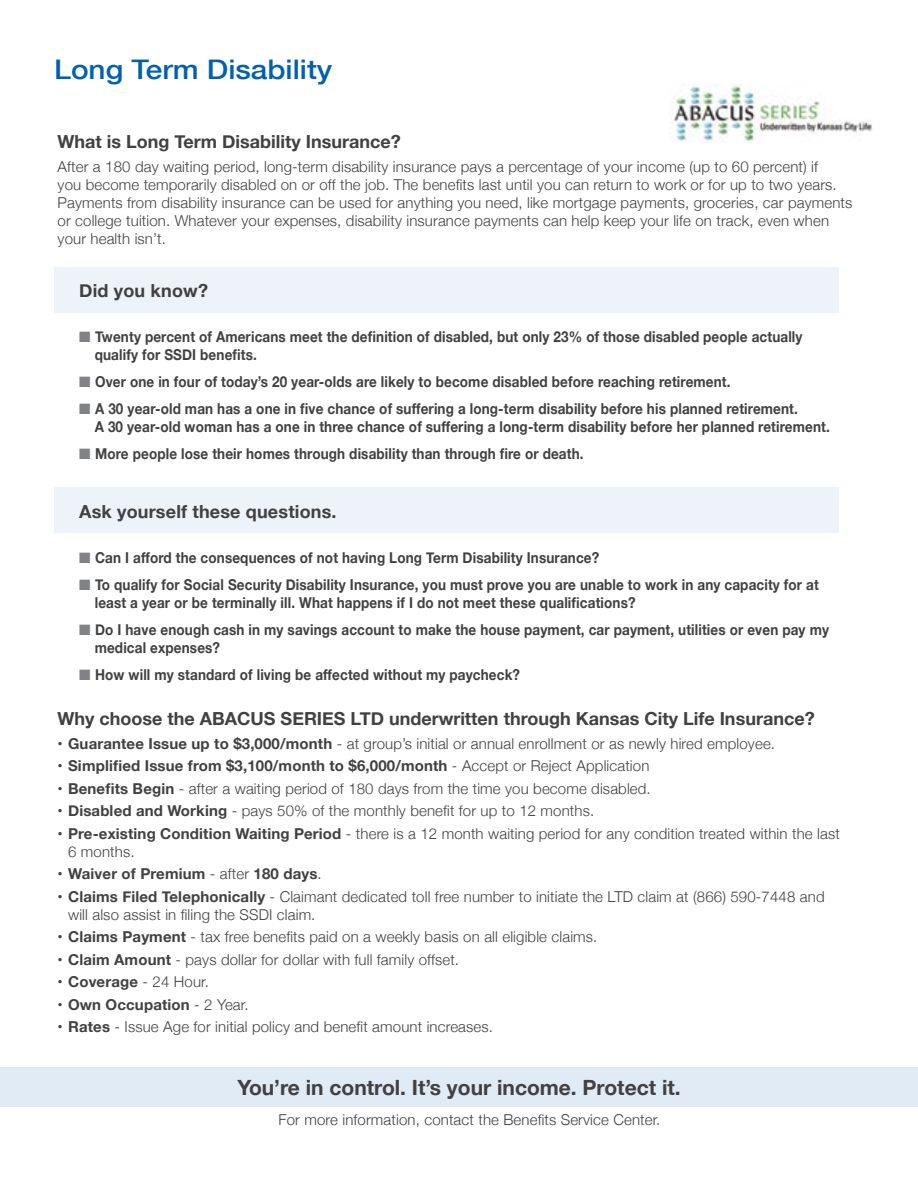
<style>
.page{position:relative;width:918px;height:1188px;background:#fff}
.page>*{position:absolute;margin:0;border:0;box-sizing:border-box;transform-origin:0 0}
.t1{font:500 27px "Helvetica Neue";color:#0061af;scale:1.1 1}
.t2{font:700 21px "Helvetica Neue";color:#414042}
.t3{font:700 18px "Helvetica Neue";color:#414042}
.t4{font:300 15px/18px "Helvetica Neue";letter-spacing:.01em;color:#414042}
.t5{font:700 15px/18px "Helvetica Neue";letter-spacing:.01em;color:#414042;scale:.9 1}
.t6{font:700 15px "Helvetica Neue";letter-spacing:.01em;color:#414042}
.s1{color:#808285}
.s2{font-weight:700}
.s3{font-weight:300}
</style>
<div class="page">
<div style="left:54px;top:267px;width:785px;height:45px;background:#eef3f9"></div>
<div style="left:54px;top:487px;width:785px;height:46px;background:#eef3f9"></div>
<div style="left:0;top:1067px;width:918px;height:39px;background:#e1ebf5"></div>
<img style="left:669px;top:84px;width:204px;height:59px">
<h1 class="t1" style="left:54px;top:48px;width:255px">Long Term Disability</h1>
<p class="t3" style="left:58px;top:128px;width:345px">What is Long Term Disability Insurance?</p>
<p class="t4" style="left:58px;top:157px;width:796px">After a 180 day waiting period, long-term disability insurance pays a percentage of your income (up to 60 percent) if<br>you become temporarily disabled on or off the job. The benefits last until you can return to work or for up to two years.<br>Payments from disability insurance can be used for anything you need, like mortgage payments, groceries, car payments or college tuition. Whatever your expenses, disability insurance payments can help keep your life on track, even when your health isn’t.</p>
<p class="t3" style="left:79px;top:276px;width:130px">Did you know?</p>
<p class="t5" style="left:95px;top:328px;width:788px;text-indent:-16px"><span class="s1">■</span> Twenty percent of Americans meet the definition of disabled, but only 23% of those disabled people actually qualify for SSDI benefits.</p>
<p class="t5" style="left:79px;top:373px;width:725px"><span class="s1">■</span> Over one in four of today’s 20 year-olds are likely to become disabled before reaching retirement.</p>
<p class="t5" style="left:95px;top:400px;width:818px;text-indent:-16px"><span class="s1">■</span> A 30 year-old man has a one in five chance of suffering a long-term disability before his planned retirement.<br>A 30 year-old woman has a one in three chance of suffering a long-term disability before her planned retirement.</p>
<p class="t5" style="left:79px;top:445px;width:562px"><span class="s1">■</span> More people lose their homes through disability than through fire or death.</p>
<p class="t3" style="left:79px;top:497px;width:259px">Ask yourself these questions.</p>
<p class="t5" style="left:79px;top:549px;width:579px"><span class="s1">■</span> Can I afford the consequences of not having Long Term Disability Insurance?</p>
<p class="t5" style="left:95px;top:576px;width:806px;text-indent:-16px"><span class="s1">■</span> To qualify for Social Security Disability Insurance, you must prove you are unable to work in any capacity for at least a year or be terminally ill. What happens if I do not meet these qualifications?</p>
<p class="t5" style="left:95px;top:621px;width:817px;text-indent:-16px"><span class="s1">■</span> Do I have enough cash in my savings account to make the house payment, car payment, utilities or even pay my medical expenses?</p>
<p class="t5" style="left:79px;top:666px;width:491px"><span class="s1">■</span> How will my standard of living be affected without my paycheck?</p>
<p class="t3" style="left:58px;top:704px;width:759px">Why choose the ABACUS SERIES LTD underwritten through Kansas City Life Insurance?</p>
<p class="t4" style="left:58px;top:733px;width:719px"><span class="s2">• Guarantee Issue up to $3,000/month</span> - at group’s initial or annual enrollment or as newly hired employee.</p>
<p class="t6" style="left:58px;top:754px;width:593px">• Simplified Issue from $3,100/month to $6,000/month <span class="s3">- Accept or Reject Application</span></p>
<p class="t4" style="left:58px;top:778px;width:595px"><span class="s2">• Benefits Begin</span> - after a waiting period of 180 days from the time you become disabled.</p>
<p class="t4" style="left:58px;top:801px;width:538px"><span class="s2">• Disabled and Working</span> - pays 50% of the monthly benefit for up to 12 months.</p>
<p class="t4" style="left:68px;top:823px;width:773px;text-indent:-10px"><span class="s2">• Pre-existing Condition Waiting Period</span> - there is a 12 month waiting period for any condition treated within the last<br>6 months.</p>
<p class="t6" style="left:58px;top:862px;width:266px">• Waiver of Premium <span class="s3">- after</span> 180 days<span class="s3">.</span></p>
<p class="t4" style="left:68px;top:886px;width:758px;text-indent:-10px"><span class="s2">• Claims Filed Telephonically</span> - Claimant dedicated toll free number to initiate the LTD claim at (866) 590-7448 and will also assist in filing the SSDI claim.</p>
<p class="t4" style="left:58px;top:927px;width:541px"><span class="s2">• Claims Payment</span> - tax free benefits paid on a weekly basis on all eligible claims.</p>
<p class="t4" style="left:58px;top:949px;width:403px"><span class="s2">• Claim Amount</span> - pays dollar for dollar with full family offset.</p>
<p class="t6" style="left:58px;top:970px;width:153px">• Coverage <span class="s3">- 24 Hour.</span></p>
<p class="t6" style="left:58px;top:993px;width:192px">• Own Occupation <span class="s3">- 2 Year.</span></p>
<p class="t4" style="left:58px;top:1017px;width:437px"><span class="s2">• Rates</span> - Issue Age for initial policy and benefit amount increases.</p>
<h2 class="t2" style="left:237px;top:1071px;width:445px">You’re in control. It’s your income. Protect it.</h2>
<p class="t4" style="left:279px;top:1110px;width:383px">For more information, contact the Benefits Service Center.</p>
</div>
